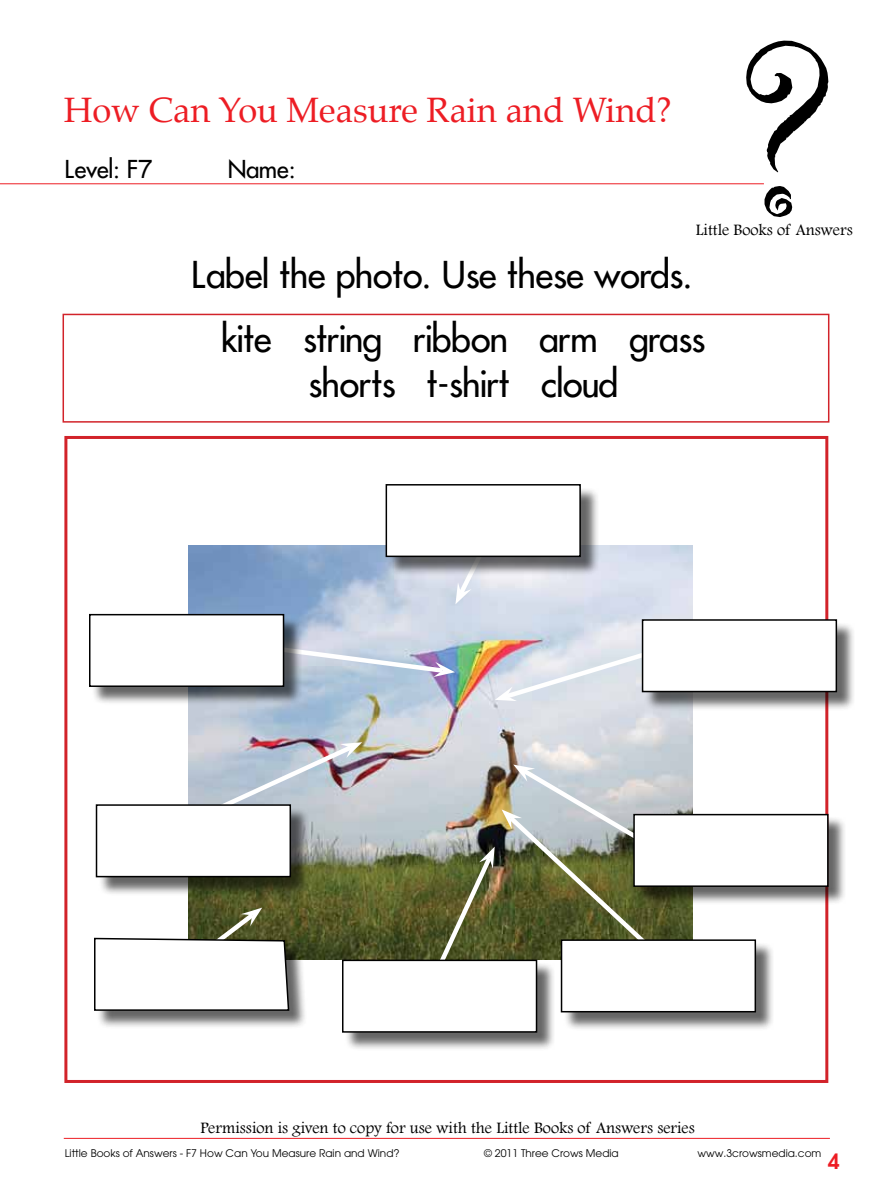
<style>
.page{position:relative;width:893px;height:1187px;background:#fff}
.page>*{position:absolute;margin:0;border:0;box-sizing:border-box;transform-origin:0 0}
.t1{font:262.5px "Party Let Plain";color:#000}
.t2{font:36px/64.3px "Futura JUNIORSP";color:#000}
.t3{font:34.5px "Palatino";color:#ed1d24}
.t4{font:24px "Futura JUNIORSP";color:#000}
.t5{font:600 21px "Avant Garde";color:#ed1d24}
.t6{font:16.5px "Footlight MT Light";color:#000}
.t7{font:10.5px "Avant Garde";color:#000}
</style>
<div class="page">
<hr style="left:64px;top:1137px;width:766px;height:1px;background:#ed1d24">
<hr style="left:0;top:183px;width:764px;height:1px;background:#ed1d24">
<div style="left:64px;top:436px;width:764px;height:646px;border:3px solid #d2232a"></div>
<img style="left:189px;top:545px;width:503px;height:414px">
<div style="left:63px;top:314px;width:766px;height:108px;border:2px solid #d2232a"></div>
<svg style="left:188px;top:741px;width:174px;height:97px;background:#babfca"></svg>
<svg style="left:495px;top:646px;width:149px;height:55px;background:#dedee6"></svg>
<svg style="left:455px;top:576px;width:32px;height:28px"></svg>
<div style="left:98px;top:806px;width:212px;height:90px;background:#000;opacity:.6"></div>
<div style="left:97px;top:805px;width:193px;height:71px;background:#fff"></div>
<div style="left:96px;top:804px;width:195px;height:73px;border:2px solid #000"></div>
<svg style="left:303px;top:638px;width:152px;height:39px;background:#c3cde0"></svg>
<img style="left:426px;top:846px;width:69px;height:113px">
<img style="left:502px;top:764px;width:169px;height:203px">
<div style="left:635px;top:816px;width:212px;height:89px;background:#000;opacity:.6"></div>
<div style="left:634px;top:814px;width:194px;height:72px;background:#fff"></div>
<div style="left:633px;top:813px;width:196px;height:73px;border:2px solid #000"></div>
<div style="left:344px;top:961px;width:212px;height:90px;background:#000;opacity:.6"></div>
<div style="left:343px;top:960px;width:193px;height:71px;background:#fff"></div>
<div style="left:342px;top:959px;width:195px;height:73px;border:2px solid #000"></div>
<div style="left:91px;top:616px;width:212px;height:89px;background:#000;opacity:.6"></div>
<div style="left:90px;top:614px;width:194px;height:72px;background:#fff"></div>
<div style="left:89px;top:614px;width:195px;height:73px;border:2px solid #000"></div>
<div style="left:388px;top:486px;width:211px;height:90px;background:#000;opacity:.6"></div>
<div style="left:386px;top:485px;width:194px;height:71px;background:#fff"></div>
<div style="left:386px;top:484px;width:195px;height:73px;border:2px solid #000"></div>
<div style="left:644px;top:621px;width:212px;height:90px;background:#000;opacity:.6"></div>
<div style="left:643px;top:620px;width:193px;height:71px;background:#fff"></div>
<div style="left:642px;top:619px;width:195px;height:73px;border:2px solid #000"></div>
<div style="left:563px;top:941px;width:211px;height:90px;background:#000;opacity:.6"></div>
<div style="left:561px;top:940px;width:194px;height:71px;background:#fff"></div>
<div style="left:561px;top:939px;width:195px;height:73px;border:2px solid #000"></div>
<div style="left:96px;top:939px;width:211px;height:89px;background:#000;opacity:.6"></div>
<svg style="left:94px;top:907px;width:196px;height:104px"></svg>
<h3 class="t3" style="left:64px;top:82px;width:610px">How Can You Measure Rain and Wind?</h3>
<h3 class="t4" style="left:66px;top:153px;width:88px">Level: F7</h3>
<h3 class="t4" style="left:228px;top:153px;width:69px">Name:</h3>
<h1 class="t1" style="left:734px;top:-30px;width:104px">?</h1>
<h3 class="t6" style="left:696px;top:219px;width:158px">Little Books of Answers</h3>
<h2 class="t2" style="left:222px;top:242px;width:484px;text-indent:-29px">Label the photo. Use these words. kite string ribbon arm grass</h2>
<h2 class="t2" style="left:309px;top:351px;width:311px">shorts t-shirt cloud</h2>
<h3 class="t6" style="left:200px;top:1117px;width:496px">Permission is given to copy for use with the Little Books of Answers series</h3>
<p class="t7" style="left:65px;top:1146px;width:336px">Little Books of Answers - F7 How Can You Measure Rain and Wind?</p>
<p class="t7" style="left:484px;top:1146px;width:136px">© 2011 Three Crows Media</p>
<p class="t7" style="left:697px;top:1146px;width:126px">www.3crowsmedia.com</p>
<h3 class="t5" style="left:828px;top:1147px;width:13px">4</h3>
</div>
